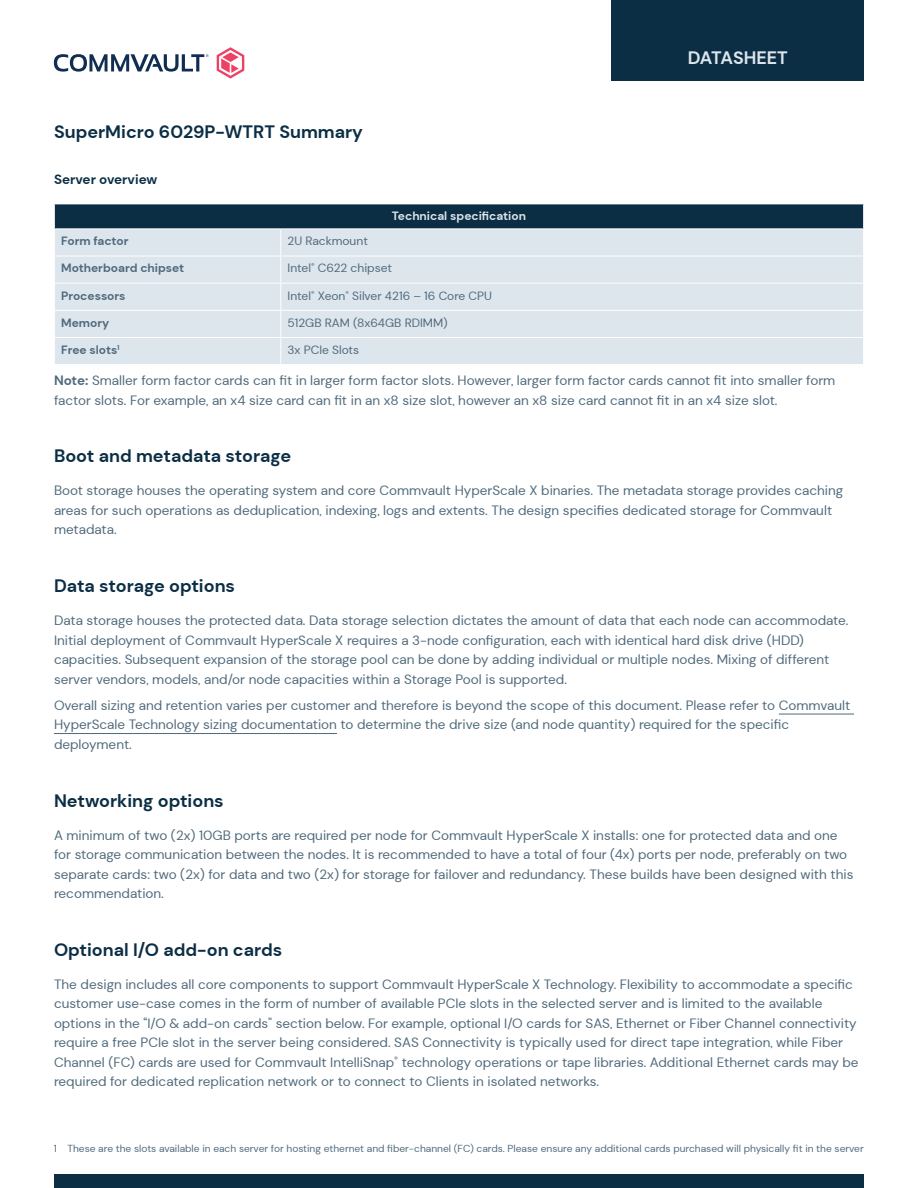
<style>
.page{position:relative;width:918px;height:1188px;background:#fff}
.page>*{position:absolute;margin:0;border:0;box-sizing:border-box;transform-origin:0 0}
.t1{font:700 18px "DM Sans";color:#0b2e44}
.t2{font:700 18px "DM Sans";color:#dde5ed}
.t3{font:13.5px/19.5px "DM Sans";color:#4f697b}
.t4{font:700 13.5px "DM Sans";color:#0b2e44}
.t5{font:12px "DM Sans";color:#4f697b}
.t6{font:700 12px "DM Sans";color:#4f697b}
.t7{font:700 12px "DM Sans";color:#dde5ed}
.t8{font:10.2px "DM Sans";color:#4f697b}
.s1{font-weight:700}
</style>
<div class="page">
<div style="left:54px;top:1174px;width:810px;height:14px;background:#0b2e44"></div>
<div style="left:612px;top:0;width:252px;height:81px;background:#0b2e44"></div>
<svg style="left:54px;top:54px;width:155px;height:18px"></svg>
<svg style="left:217px;top:47px;width:27px;height:32px"></svg>
<hr style="left:779px;top:714px;width:75px;height:1px;background:#4f697b">
<hr style="left:54px;top:733px;width:283px;height:1px;background:#4f697b">
<div style="left:54px;top:204px;width:810px;height:25px;background:#0b2e44"></div>
<div style="left:55px;top:230px;width:808px;height:134px;background:#dde5ed"></div>
<hr style="left:54px;top:256px;width:227px;height:1px;background:#fff">
<hr style="left:281px;top:256px;width:583px;height:1px;background:#fff">
<hr style="left:54px;top:283px;width:227px;height:1px;background:#fff">
<hr style="left:281px;top:283px;width:583px;height:1px;background:#fff">
<hr style="left:54px;top:204px;width:227px;height:1px;background:#fff">
<hr style="left:281px;top:204px;width:583px;height:1px;background:#fff">
<hr style="left:54px;top:310px;width:227px;height:1px;background:#fff">
<hr style="left:281px;top:310px;width:583px;height:1px;background:#fff">
<hr style="left:54px;top:337px;width:227px;height:1px;background:#fff">
<svg style="left:54px;top:204px;width:1px;height:25px"></svg>
<hr style="left:281px;top:337px;width:583px;height:1px;background:#fff">
<svg style="left:280px;top:229px;width:1px;height:135px"></svg>
<svg style="left:863px;top:204px;width:1px;height:25px"></svg>
<h1 class="t1" style="left:54px;top:120px;width:311px">SuperMicro 6029P-WTRT Summary</h1>
<p class="t4" style="left:54px;top:171px;width:105px">Server overview</p>
<p class="t7" style="left:392px;top:209px;width:136px">Technical specification</p>
<h1 class="t2" style="left:688px;top:46px;width:102px">DATASHEET</h1>
<p class="t6" style="left:61px;top:234px;width:69px">Form factor</p>
<p class="t5" style="left:288px;top:234px;width:82px">2U Rackmount</p>
<p class="t6" style="left:61px;top:261px;width:125px">Motherboard chipset</p>
<p class="t5" style="left:288px;top:261px;width:106px">Intel<sup>®</sup> C622 chipset</p>
<p class="t6" style="left:61px;top:288px;width:66px">Processors</p>
<p class="t5" style="left:288px;top:288px;width:206px">Intel<sup>®</sup> Xeon<sup>®</sup> Silver 4216 – 16 Core CPU</p>
<p class="t6" style="left:61px;top:315px;width:50px">Memory</p>
<p class="t5" style="left:288px;top:315px;width:162px">512GB RAM (8x64GB RDIMM)</p>
<p class="t6" style="left:61px;top:342px;width:60px">Free slots<sup>1</sup></p>
<p class="t5" style="left:288px;top:342px;width:73px">3x PCIe Slots</p>
<p class="t3" style="left:54px;top:371px;width:783px"><span class="s1">Note:</span> Smaller form factor cards can fit in larger form factor slots. However, larger form factor cards cannot fit into smaller form factor slots. For example, an x4 size card can fit in an x8 size slot, however an x8 size card cannot fit in an x4 size slot.</p>
<h1 class="t1" style="left:54px;top:445px;width:239px">Boot and metadata storage</h1>
<p class="t3" style="left:54px;top:481px;width:791px">Boot storage houses the operating system and core Commvault HyperScale X binaries. The metadata storage provides caching areas for such operations as deduplication, indexing, logs and extents. The design specifies dedicated storage for Commvault metadata.</p>
<h1 class="t1" style="left:54px;top:575px;width:183px">Data storage options</h1>
<p class="t3" style="left:54px;top:611px;width:796px">Data storage houses the protected data. Data storage selection dictates the amount of data that each node can accommodate.<br>Initial deployment of Commvault HyperScale X requires a 3-node configuration, each with identical hard disk drive (HDD) capacities. Subsequent expansion of the storage pool can be done by adding individual or multiple nodes. Mixing of different server vendors, models, and/or node capacities within a Storage Pool is supported.</p>
<p class="t3" style="left:54px;top:695px;width:798px">Overall sizing and retention varies per customer and therefore is beyond the scope of this document. Please refer to Commvault<br>HyperScale Technology sizing documentation to determine the drive size (and node quantity) required for the specific deployment.</p>
<h1 class="t1" style="left:54px;top:789px;width:171px">Networking options</h1>
<p class="t3" style="left:54px;top:825px;width:801px">A minimum of two (2x) 10GB ports are required per node for Commvault HyperScale X installs: one for protected data and one for storage communication between the nodes. It is recommended to have a total of four (4x) ports per node, preferably on two separate cards: two (2x) for data and two (2x) for storage for failover and redundancy. These builds have been designed with this recommendation.</p>
<h1 class="t1" style="left:54px;top:938px;width:230px">Optional I/O add-on cards</h1>
<p class="t3" style="left:54px;top:974px;width:806px">The design includes all core components to support Commvault HyperScale X Technology. Flexibility to accommodate a specific customer use-case comes in the form of number of available PCIe slots in the selected server and is limited to the available options in the “I/O &amp; add-on cards” section below. For example, optional I/O cards for SAS, Ethernet or Fiber Channel connectivity require a free PCIe slot in the server being considered. SAS Connectivity is typically used for direct tape integration, while Fiber Channel (FC) cards are used for Commvault IntelliSnap<sup>®</sup> technology operations or tape libraries. Additional Ethernet cards may be required for dedicated replication network or to connect to Clients in isolated networks.</p>
<p class="t8" style="left:54px;top:1142px;width:811px">1 These are the slots available in each server for hosting ethernet and fiber-channel (FC) cards. Please ensure any additional cards purchased will physically fit in the server</p>
</div>
